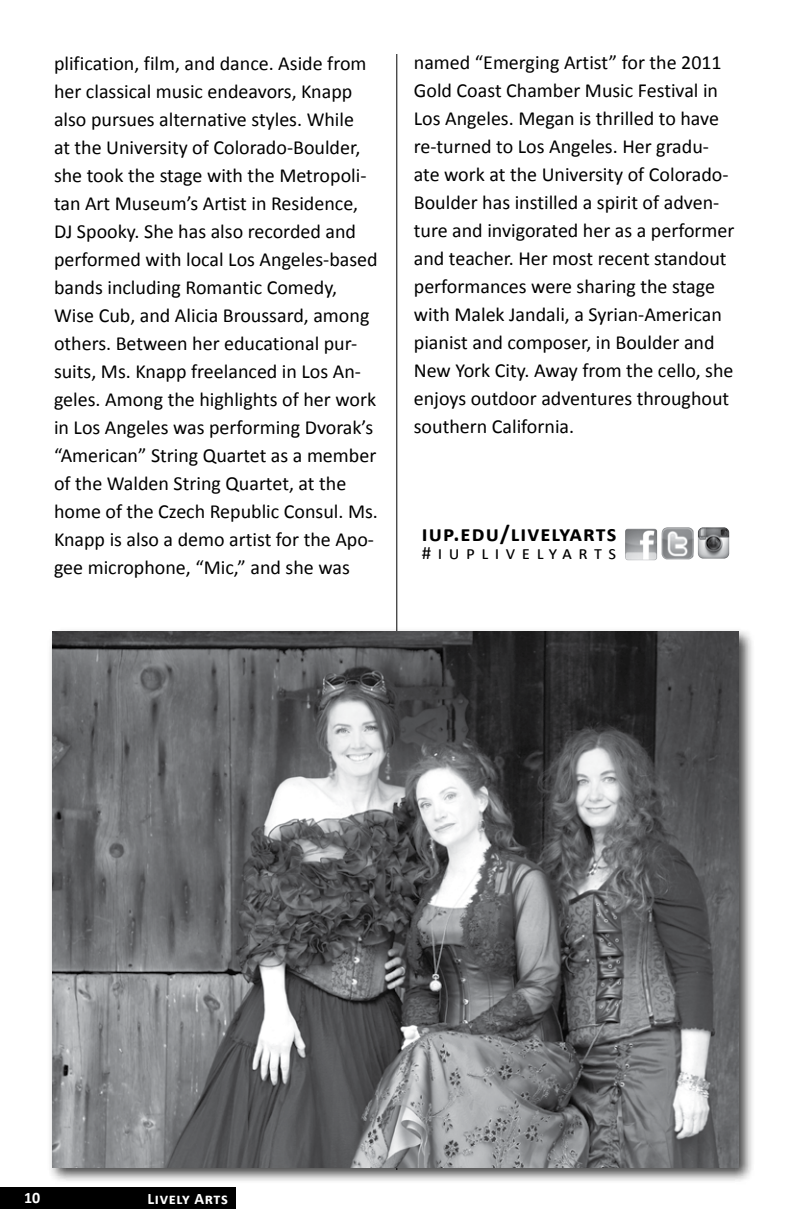
<style>
.page{position:relative;width:792px;height:1224px;background:#fff}
.page>*{position:absolute;margin:0;border:0;box-sizing:border-box;transform-origin:0 0}
.t1{font:700 22.6px "Calibri";letter-spacing:.05em;color:#000}
.t2{font:20px/28px "Calibri";color:#000}
.t3{font:18.8px "Calibri";letter-spacing:.345em;color:#000}
.t4{font:700 16px "Calibri";letter-spacing:.04em;color:#fff}
</style>
<div class="page">
<div style="left:0;top:1187px;width:235px;height:22px;background:#000"></div>
<hr style="left:396px;top:54px;width:1px;height:1116px;background:#000">
<div style="left:47px;top:627px;width:709px;height:558px;background:#000;opacity:.75"></div>
<img style="left:52px;top:631px;width:686px;height:536px">
<img style="left:625px;top:528px;width:32px;height:32px">
<img style="left:662px;top:527px;width:32px;height:32px">
<img style="left:698px;top:527px;width:31px;height:32px">
<p class="t2" style="left:54px;top:48px;width:325px">plification, film, and dance. Aside from her classical music endeavors, Knapp also pursues alternative styles. While<br>at the University of Colorado-Boulder, she took the stage with the Metropoli&shy;tan Art Museum’s Artist in Residence, DJ Spooky. She has also recorded and performed with local Los Angeles-based bands including Romantic Comedy, Wise Cub, and Alicia Broussard, among others. Between her educational pur&shy;suits, Ms. Knapp freelanced in Los An&shy;geles. Among the highlights of her work in Los Angeles was performing Dvorak’s “American” String Quartet as a member of the Walden String Quartet, at the home of the Czech Republic Consul. Ms.<br>Knapp is also a demo artist for the Apo&shy;gee microphone, “Mic,” and she was</p>
<p class="t2" style="left:414px;top:47px;width:322px">named “Emerging Artist” for the 2011<br>Gold Coast Chamber Music Festival in Los Angeles. Megan is thrilled to have re-turned to Los Angeles. Her gradu&shy;ate work at the University of Colorado-Boulder has instilled a spirit of adven&shy;ture and invigorated her as a performer and teacher. Her most recent standout performances were sharing the stage with Malek Jandali, a Syrian-American pianist and composer, in Boulder and New York City. Away from the cello, she enjoys outdoor adventures throughout southern California.</p>
<p class="t1" style="left:422px;top:519px;width:196px">iup.edu/livelyarts</p>
<p class="t3" style="left:422px;top:542px;width:196px">#iuplivelyarts</p>
<p class="t4" style="left:24px;top:1188px;width:18px">10</p>
<p class="t4" style="left:148px;top:1189px;width:82px">Lively Arts</p>
</div>
